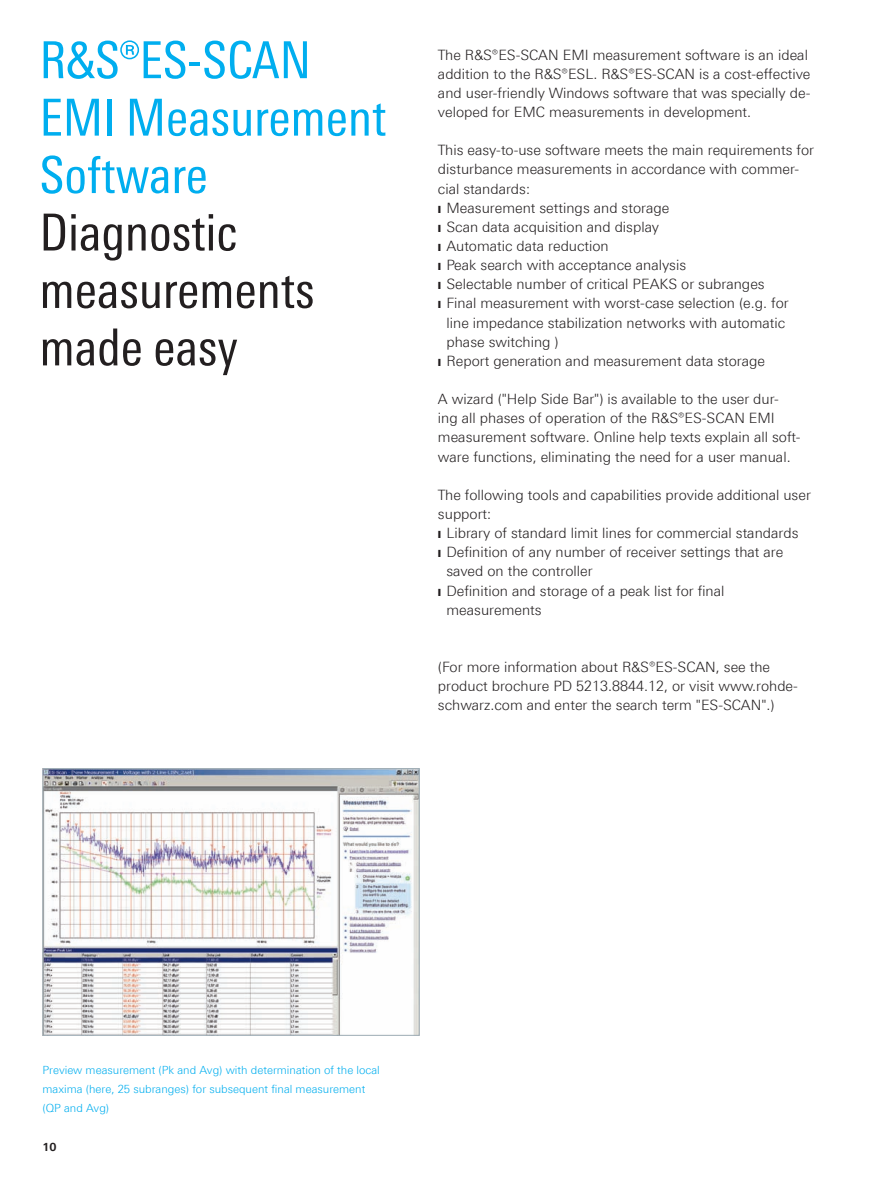
<style>
.page{position:relative;width:893px;height:1191px;background:#fff}
.page>*{position:absolute;margin:0;border:0;box-sizing:border-box;transform-origin:0 0}
.t1{font:51px/57.4px "Linotype Univers 420 Cn";color:#00aeef}
.t2{font:51px/57.4px "Linotype Univers 420 Cn";color:#231f20}
.t3{font:300 14.25px/19.2px "Linotype Univers 330";color:#231f20}
.t4{font:300 11.25px/19.2px "Linotype Univers 330";color:#00aeef}
.t5{font:700 11.25px "Linotype Univers 630";color:#231f20}
</style>
<div class="page">
<img style="left:45px;top:770px;width:373px;height:263px">
<div style="left:43px;top:768px;width:377px;height:267px;border:1px solid #9dacb5"></div>
<h1 class="t1" style="left:40px;top:31px;width:348px">R&amp;S®ES-SCAN<br>EMI Measurement<br>Software</h1>
<h1 class="t2" style="left:40px;top:203px;width:276px">Diagnostic measurements made easy</h1>
<p class="t3" style="left:438px;top:45px;width:374px">The R&amp;S®ES-SCAN EMI measurement software is an ideal addition to the R&amp;S®ESL. R&amp;S®ES-SCAN is a cost-effective and user-friendly Windows software that was specially de&shy;veloped for EMC measurements in development.</p>
<p class="t3" style="left:438px;top:140px;width:378px">This easy-to-use software meets the main requirements for</p>
<p class="t3" style="left:438px;top:160px;width:363px">disturbance measurements in accordance with commer-</p>
<p class="t3" style="left:438px;top:179px;width:94px">cial standards:</p>
<p class="t3" style="left:446px;top:198px;width:224px">Measurement settings and storage</p>
<p class="t3" style="left:446px;top:217px;width:214px">Scan data acquisition and display</p>
<p class="t3" style="left:446px;top:236px;width:164px">Automatic data reduction</p>
<p class="t3" style="left:446px;top:255px;width:241px">Peak search with acceptance analysis</p>
<p class="t3" style="left:446px;top:274px;width:320px">Selectable number of critical PEAKS or subranges</p>
<p class="t3" style="left:446px;top:294px;width:344px">Final measurement with worst-case selection (e.g. for</p>
<p class="t3" style="left:446px;top:313px;width:340px">line impedance stabilization networks with automatic</p>
<p class="t3" style="left:446px;top:332px;width:114px">phase switching )</p>
<p class="t3" style="left:446px;top:351px;width:320px">Report generation and measurement data storage</p>
<p class="t3" style="left:438px;top:389px;width:364px">A wizard ("Help Side Bar") is available to the user dur&shy;ing all phases of operation of the R&amp;S®ES-SCAN EMI measurement software. Online help texts explain all soft&shy;ware functions, eliminating the need for a user manual.</p>
<p class="t3" style="left:438px;top:485px;width:374px">The following tools and capabilities provide additional user</p>
<p class="t3" style="left:438px;top:504px;width:55px">support:</p>
<p class="t3" style="left:446px;top:523px;width:354px">Library of standard limit lines for commercial standards</p>
<p class="t3" style="left:446px;top:542px;width:338px">Definition of any number of receiver settings that are</p>
<p class="t3" style="left:446px;top:561px;width:148px">saved on the controller</p>
<p class="t3" style="left:446px;top:581px;width:279px">Definition and storage of a peak list for final</p>
<p class="t3" style="left:446px;top:600px;width:97px">measurements</p>
<p class="t3" style="left:438px;top:657px;width:361px">(For more information about R&amp;S®ES-SCAN, see the product brochure PD 5213.8844.12, or visit www.rohde&shy;schwarz.com and enter the search term "ES-SCAN".)</p>
<p class="t4" style="left:43px;top:1060px;width:339px">Preview measurement (Pk and Avg) with determination of the local maxima (here, 25 subranges) for subsequent final measurement (QP and Avg)</p>
<p class="t5" style="left:43px;top:1139px;width:16px">10</p>
</div>
